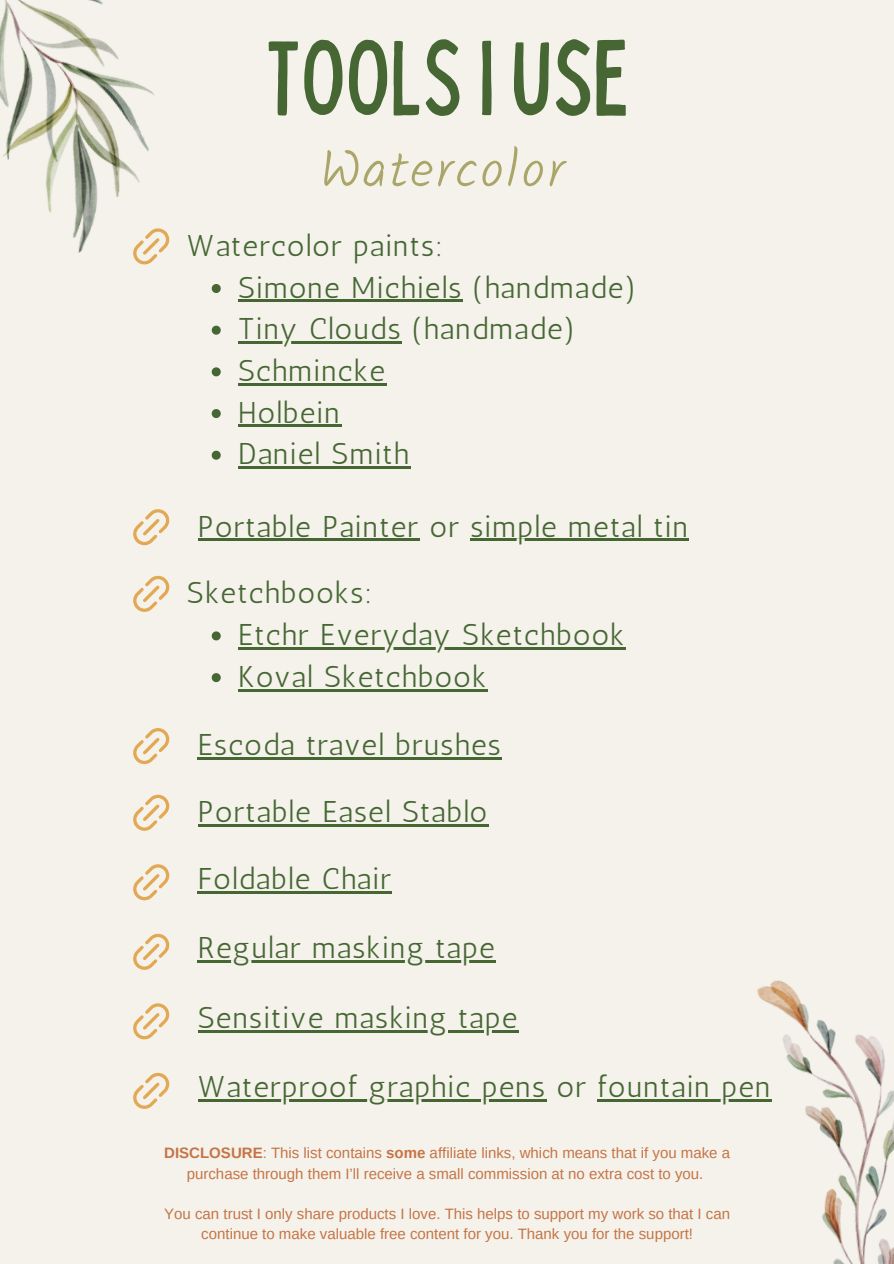
<style>
.page{position:relative;width:894px;height:1264px;background:#fff}
.page>*{position:absolute;margin:0;border:0;box-sizing:border-box;transform-origin:0 0}
.t1{font:condensed 106.5px "Bobby Jones";color:#466734}
.t2{font:300 52.5px "Kalam";letter-spacing:.05em;color:#aaa568}
.t3{font:30px "Antic";letter-spacing:.045em;color:#466734}
.t4{font:15px/20.2px "Arimo";color:#c67446;text-align:center}
.s1{font-weight:700}
</style>
<div class="page">
<div style="left:0;top:0;width:893px;height:1263px;background:#f4f2ea"></div>
<img style="left:0;top:0;width:170px;height:253px">
<img style="left:706px;top:980px;width:187px;height:283px">
<svg style="left:133px;top:228px;width:36px;height:36px"></svg>
<svg style="left:212px;top:284px;width:9px;height:9px"></svg>
<hr style="left:238px;top:300px;width:224px;height:2px;background:#466734">
<svg style="left:212px;top:326px;width:9px;height:9px"></svg>
<hr style="left:238px;top:341px;width:164px;height:3px;background:#466734">
<svg style="left:212px;top:367px;width:9px;height:9px"></svg>
<hr style="left:238px;top:383px;width:148px;height:2px;background:#466734">
<svg style="left:212px;top:409px;width:9px;height:9px"></svg>
<hr style="left:238px;top:425px;width:103px;height:2px;background:#466734">
<svg style="left:212px;top:451px;width:9px;height:9px"></svg>
<hr style="left:238px;top:466px;width:172px;height:3px;background:#466734">
<svg style="left:133px;top:576px;width:36px;height:36px"></svg>
<svg style="left:212px;top:631px;width:9px;height:9px"></svg>
<hr style="left:238px;top:647px;width:387px;height:2px;background:#466734">
<svg style="left:212px;top:673px;width:9px;height:9px"></svg>
<hr style="left:238px;top:689px;width:249px;height:2px;background:#466734">
<hr style="left:198px;top:824px;width:290px;height:2px;background:#466734">
<svg style="left:133px;top:794px;width:36px;height:36px"></svg>
<hr style="left:198px;top:891px;width:194px;height:2px;background:#466734">
<svg style="left:133px;top:864px;width:36px;height:36px"></svg>
<hr style="left:198px;top:960px;width:297px;height:2px;background:#466734">
<svg style="left:133px;top:933px;width:36px;height:36px"></svg>
<hr style="left:198px;top:1030px;width:320px;height:2px;background:#466734">
<svg style="left:133px;top:1003px;width:36px;height:36px"></svg>
<hr style="left:198px;top:1099px;width:348px;height:2px;background:#466734">
<hr style="left:597px;top:1099px;width:174px;height:2px;background:#466734">
<svg style="left:133px;top:1072px;width:36px;height:36px"></svg>
<hr style="left:198px;top:757px;width:304px;height:3px;background:#466734">
<svg style="left:133px;top:728px;width:36px;height:36px"></svg>
<hr style="left:198px;top:539px;width:221px;height:2px;background:#466734">
<hr style="left:470px;top:539px;width:219px;height:2px;background:#466734">
<svg style="left:133px;top:509px;width:36px;height:36px"></svg>
<p class="t1" style="left:265px;top:9px;width:365px">TOOLSIUSE</p>
<p class="t2" style="left:320px;top:138px;width:246px">Watercolor</p>
<p class="t3" style="left:187px;top:228px;width:257px">Watercolor paints:</p>
<p class="t3" style="left:238px;top:269px;width:400px">Simone Michiels (handmade)</p>
<p class="t3" style="left:238px;top:311px;width:339px">Tiny Clouds (handmade)</p>
<p class="t3" style="left:238px;top:352px;width:148px">Schmincke</p>
<p class="t3" style="left:238px;top:394px;width:103px">Holbein</p>
<p class="t3" style="left:238px;top:436px;width:172px">Daniel Smith</p>
<p class="t3" style="left:198px;top:508px;width:491px">Portable Painter or simple metal tin</p>
<p class="t3" style="left:187px;top:575px;width:187px">Sketchbooks:</p>
<p class="t3" style="left:238px;top:616px;width:388px">Etchr Everyday Sketchbook</p>
<p class="t3" style="left:238px;top:658px;width:250px">Koval Sketchbook</p>
<p class="t3" style="left:198px;top:727px;width:304px">Escoda travel brushes</p>
<p class="t3" style="left:198px;top:794px;width:291px">Portable Easel Stablo</p>
<p class="t3" style="left:198px;top:860px;width:194px">Foldable Chair</p>
<p class="t3" style="left:198px;top:930px;width:298px">Regular masking tape</p>
<p class="t3" style="left:198px;top:999px;width:321px">Sensitive masking tape</p>
<p class="t3" style="left:198px;top:1069px;width:574px">Waterproof graphic pens or fountain pen</p>
<p class="t4" style="left:164px;top:1142px;width:567px"><span class="s1">DISCLOSURE</span>: This list contains <span class="s1">some</span> affiliate links, which means that if you make a purchase through them I’ll receive a small commission at no extra cost to you.</p>
<p class="t4" style="left:164px;top:1203px;width:567px">You can trust I only share products I love. This helps to support my work so that I can continue to make valuable free content for you. Thank you for the support!</p>
</div>
